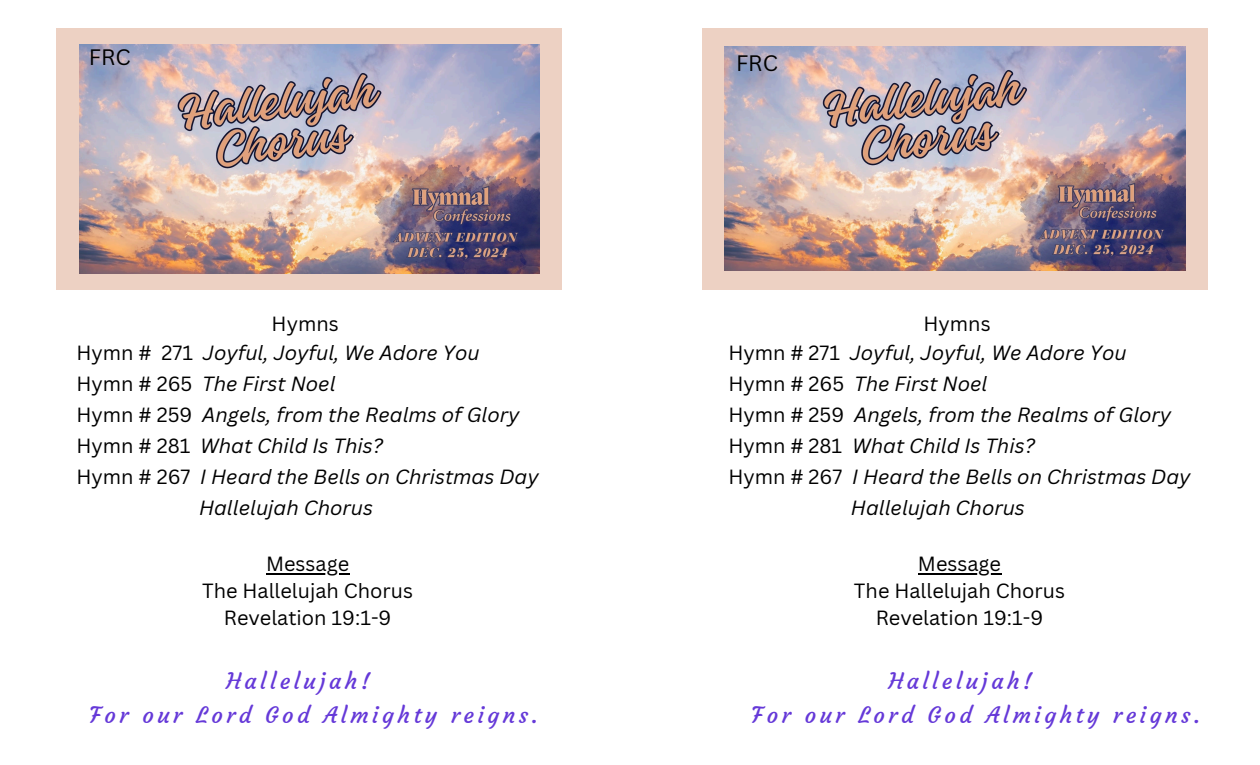
<style>
.page{position:relative;width:1260px;height:765px;background:#fff}
.page>*{position:absolute;margin:0;border:0;box-sizing:border-box;transform-origin:0 0}
.t1{font:22.5px/33.8px "Courgette";letter-spacing:.155em;color:#6539d8}
.t2{font:21.75px "Canva Sans";color:#000}
.t3{font:italic 20px "Canva Sans";color:#000}
.t4{font:20px "Canva Sans";color:#000}
.s1{font-style:normal}
</style>
<div class="page">
<div style="left:57px;top:28px;width:505px;height:261px;background:#edd1c3"></div>
<img style="left:79px;top:44px;width:460px;height:230px">
<hr style="left:266px;top:573px;width:83px;height:2px;background:#000">
<div style="left:702px;top:28px;width:506px;height:261px;background:#edd1c3"></div>
<img style="left:725px;top:47px;width:460px;height:224px">
<hr style="left:918px;top:573px;width:83px;height:2px;background:#000">
<p class="t2" style="left:89px;top:42px;width:43px">FRC</p>
<p class="t4" style="left:272px;top:310px;width:69px">Hymns</p>
<h1 class="t3" style="left:76px;top:339px;width:405px"><span class="s1">Hymn # 271</span> Joyful, Joyful, We Adore You</h1>
<p class="t3" style="left:76px;top:370px;width:261px"><span class="s1">Hymn # 265</span> The First Noel</p>
<p class="t3" style="left:76px;top:401px;width:444px"><span class="s1">Hymn # 259</span> Angels, from the Realms of Glory</p>
<p class="t3" style="left:76px;top:432px;width:308px"><span class="s1">Hymn # 281</span> What Child Is This?</p>
<p class="t3" style="left:76px;top:462px;width:464px"><span class="s1">Hymn # 267</span> I Heard the Bells on Christmas Day</p>
<p class="t3" style="left:199px;top:493px;width:176px">Hallelujah Chorus</p>
<p class="t4" style="left:266px;top:550px;width:85px">Message</p>
<p class="t4" style="left:202px;top:577px;width:213px">The Hallelujah Chorus</p>
<p class="t4" style="left:224px;top:604px;width:169px">Revelation 19:1-9</p>
<p class="t2" style="left:736px;top:48px;width:43px">FRC</p>
<p class="t4" style="left:923px;top:310px;width:69px">Hymns</p>
<h1 class="t3" style="left:728px;top:339px;width:400px"><span class="s1">Hymn # 271</span> Joyful, Joyful, We Adore You</h1>
<p class="t3" style="left:728px;top:370px;width:261px"><span class="s1">Hymn # 265</span> The First Noel</p>
<p class="t3" style="left:728px;top:401px;width:444px"><span class="s1">Hymn # 259</span> Angels, from the Realms of Glory</p>
<p class="t3" style="left:728px;top:432px;width:308px"><span class="s1">Hymn # 281</span> What Child Is This?</p>
<p class="t3" style="left:728px;top:462px;width:464px"><span class="s1">Hymn # 267</span> I Heard the Bells on Christmas Day</p>
<p class="t3" style="left:851px;top:493px;width:176px">Hallelujah Chorus</p>
<p class="t4" style="left:918px;top:550px;width:85px">Message</p>
<p class="t4" style="left:854px;top:577px;width:213px">The Hallelujah Chorus</p>
<p class="t4" style="left:876px;top:604px;width:169px">Revelation 19:1-9</p>
<p class="t1" style="left:89px;top:664px;width:450px;text-indent:137px">Hallelujah!<br>For our Lord God Almighty reigns.</p>
<h2 class="t1" style="left:752px;top:664px;width:450px;text-indent:137px">Hallelujah!<br>For our Lord God Almighty reigns.</h2>
</div>
